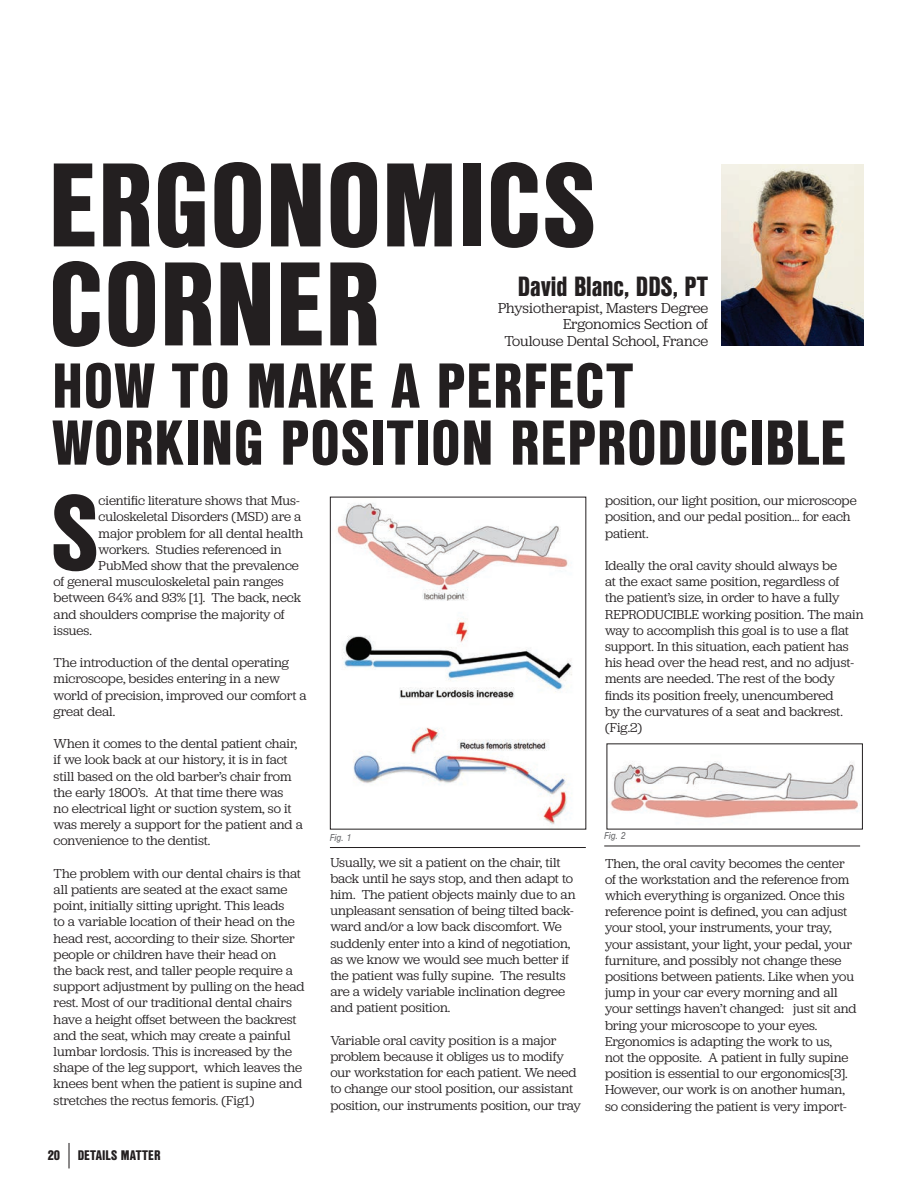
<style>
.page{position:relative;width:918px;height:1188px;background:#fff}
.page>*{position:absolute;margin:0;border:0;box-sizing:border-box;transform-origin:0 0}
.t1{font:900 115.5px/99px "Nimbus San Con L";color:#231f20}
.t2{font:900 103.8px "Nimbus San Con L";color:#231f20}
.t3{font:900 61.5px/57px "Nimbus San Con L";letter-spacing:.01em;color:#231f20}
.t4{font:900 27px "Nimbus San Con L";color:#231f20;scale:.95 1}
.t5{font:15px/16.5px "Jubilat";color:#231f20;text-align:right}
.t6{font:13.5px/16.2px "Jubilat";letter-spacing:-.005em;color:#231f20}
.t7{font:900 13.5px "Nimbus San Con L";color:#231f20}
.t8{font:italic 10.5px "Nimbus San";letter-spacing:-.005em;color:#6c6d70;scale:.87 1}
</style>
<div class="page">
<hr style="left:68px;top:1143px;width:2px;height:25px;background:#231f20">
<img style="left:722px;top:165px;width:142px;height:181px">
<img style="left:337px;top:503px;width:235px;height:322px">
<hr style="left:330px;top:847px;width:256px;height:1px;background:#231f20">
<img style="left:610px;top:761px;width:251px;height:57px">
<hr style="left:604px;top:846px;width:256px;height:1px;background:#231f20">
<h1 class="t1" style="left:48px;top:151px;width:549px">ERGONOMICS<br>CORNER</h1>
<h3 class="t3" style="left:52px;top:355px;width:796px">HOW TO MAKE A PERFECT<br>WORKING POSITION REPRODUCIBLE</h3>
<h3 class="t4" style="left:518px;top:266px;width:202px">David Blanc, DDS, PT</h3>
<p class="t5" style="left:498px;top:299px;width:211px">Physiotherapist, Masters Degree<br>Ergonomics Section of<br>Toulouse Dental School, France</p>
<h2 class="t2" style="left:52px;top:454px;width:49px">S</h2>
<p class="t6" style="left:99px;top:492px;width:203px">cientific literature shows that Mus-</p>
<p class="t6" style="left:605px;top:492px;width:253px">position, our light position, our microscope position, and our pedal position… for each patient.</p>
<p class="t6" style="left:605px;top:557px;width:260px">Ideally the oral cavity should always be<br>at the exact same position, regardless of<br>the patient’s size, in order to have a fully REPRODUCIBLE working position. The main way to accomplish this goal is to use a flat support. In this situation, each patient has his head over the head rest, and no adjust&shy;ments are needed. The rest of the body finds its position freely, unencumbered<br>by the curvatures of a seat and backrest. (Fig.2)</p>
<p class="t6" style="left:99px;top:508px;width:204px">culoskeletal Disorders (MSD) are a</p>
<p class="t6" style="left:99px;top:524px;width:206px">major problem for all dental health</p>
<p class="t6" style="left:99px;top:541px;width:185px">workers. Studies referenced in</p>
<p class="t6" style="left:99px;top:557px;width:202px">PubMed show that the prevalence</p>
<p class="t6" style="left:54px;top:573px;width:231px">of general musculoskeletal pain ranges</p>
<p class="t6" style="left:54px;top:589px;width:249px">between 64% and 93% [1]. The back, neck</p>
<p class="t6" style="left:54px;top:605px;width:233px">and shoulders comprise the majority of</p>
<p class="t6" style="left:54px;top:622px;width:40px">issues.</p>
<p class="t6" style="left:54px;top:654px;width:255px">The introduction of the dental operating microscope, besides entering in a new world of precision, improved our comfort a great deal.</p>
<p class="t6" style="left:54px;top:735px;width:251px">When it comes to the dental patient chair, if we look back at our history, it is in fact still based on the old barber’s chair from the early 1800’s. At that time there was<br>no electrical light or suction system, so it was merely a support for the patient and a convenience to the dentist.</p>
<p class="t6" style="left:54px;top:865px;width:253px">The problem with our dental chairs is that all patients are seated at the exact same point, initially sitting upright. This leads<br>to a variable location of their head on the head rest, according to their size. Shorter people or children have their head on<br>the back rest, and taller people require a support adjustment by pulling on the head rest. Most of our traditional dental chairs have a height offset between the backrest and the seat, which may create a painful lumbar lordosis. This is increased by the shape of the leg support, which leaves the knees bent when the patient is supine and stretches the rectus femoris. (Fig1)</p>
<p class="t6" style="left:330px;top:854px;width:247px">Usually, we sit a patient on the chair, tilt back until he says stop, and then adapt to him. The patient objects mainly due to an unpleasant sensation of being tilted back&shy;ward and/or a low back discomfort. We suddenly enter into a kind of negotiation, as we know we would see much better if the patient was fully supine. The results are a widely variable inclination degree and patient position.</p>
<p class="t8" style="left:330px;top:832px;width:26px">Fig. 1</p>
<p class="t8" style="left:604px;top:830px;width:26px">Fig. 2</p>
<p class="t6" style="left:605px;top:854px;width:253px">Then, the oral cavity becomes the center of the workstation and the reference from which everything is organized. Once this reference point is defined, you can adjust your stool, your instruments, your tray, your assistant, your light, your pedal, your furniture, and possibly not change these positions between patients. Like when you jump in your car every morning and all your settings haven’t changed: just sit and bring your microscope to your eyes.<br>Ergonomics is adapting the work to us,<br>not the opposite. A patient in fully supine position is essential to our ergonomics[3].<br>However, our work is on another human, so considering the patient is very import-</p>
<p class="t6" style="left:330px;top:1032px;width:252px">Variable oral cavity position is a major problem because it obliges us to modify our workstation for each patient. We need to change our stool position, our assistant position, our instruments position, our tray</p>
<p class="t7" style="left:48px;top:1145px;width:14px">20</p>
<p class="t7" style="left:78px;top:1145px;width:84px">DETAILS MATTER</p>
</div>
